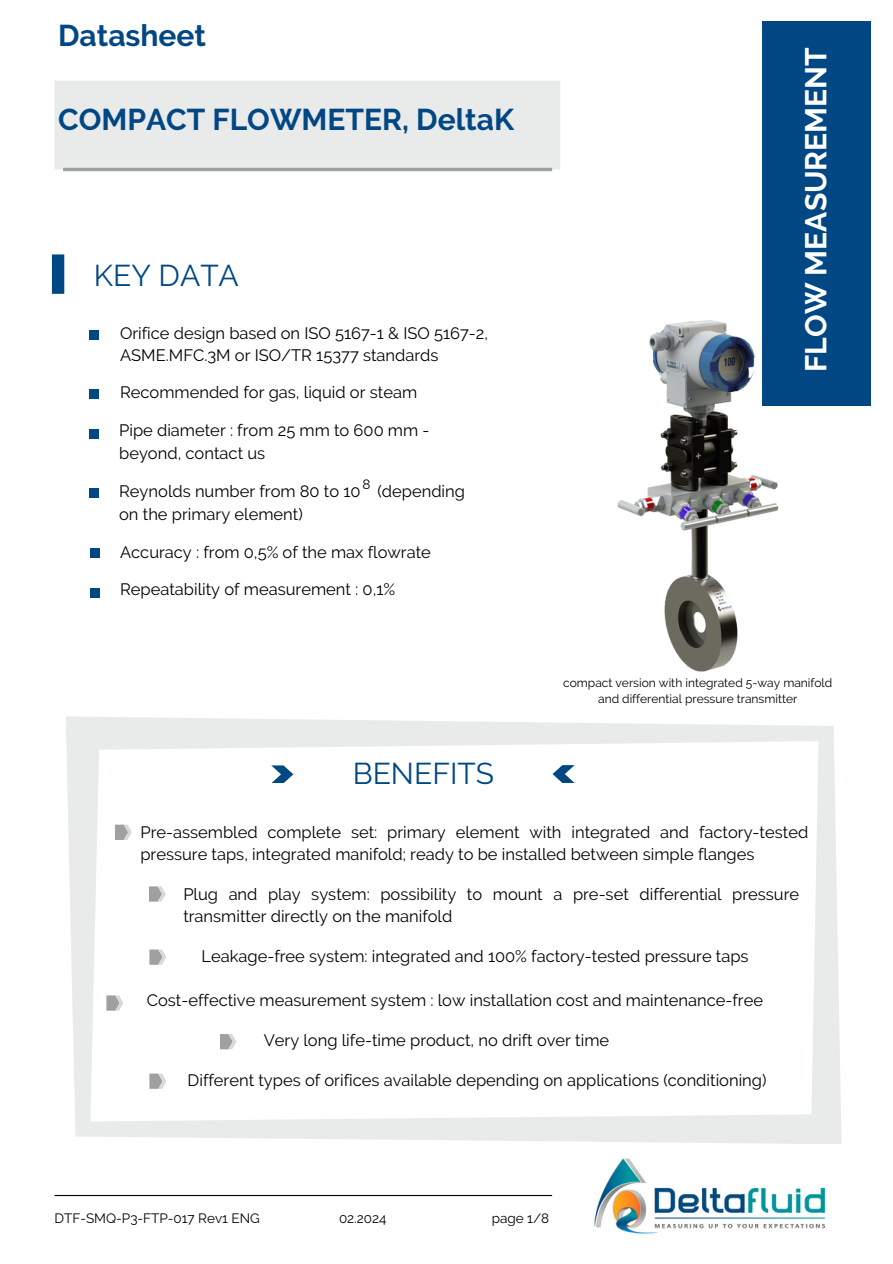
<style>
.page{position:relative;width:893px;height:1264px;background:#fff}
.page>*{position:absolute;margin:0;border:0;box-sizing:border-box;transform-origin:0 0}
.t1{font:700 30px "Raleway";color:#004784}
.t2{font:700 30px "Raleway";color:#fff}
.t3{font:30px "Raleway";color:#004784}
.t4{font:16.5px/22.5px "Raleway";color:#000}
.t5{font:13.5px "Raleway";color:#000}
.t6{font:12px/16px "Raleway";color:#000;text-align:center}
</style>
<div class="page">
<div style="left:761px;top:21px;width:109px;height:385px;background:#004784"></div>
<div style="left:52px;top:254px;width:12px;height:40px;background:#004784"></div>
<div style="left:89px;top:331px;width:9px;height:9px;background:#004784"></div>
<div style="left:89px;top:389px;width:9px;height:9px;background:#004784"></div>
<div style="left:90px;top:549px;width:9px;height:9px;background:#004784"></div>
<div style="left:90px;top:588px;width:9px;height:9px;background:#004784"></div>
<hr style="left:54px;top:1194px;width:498px;height:1px;background:#000">
<div style="left:54px;top:81px;width:506px;height:88px;background:#e9eaea"></div>
<svg style="left:66px;top:716px;width:775px;height:428px"></svg>
<svg style="left:271px;top:765px;width:22px;height:18px"></svg>
<svg style="left:552px;top:765px;width:22px;height:18px"></svg>
<svg style="left:219px;top:1034px;width:17px;height:15px"></svg>
<svg style="left:106px;top:995px;width:17px;height:15px"></svg>
<svg style="left:115px;top:824px;width:17px;height:16px"></svg>
<svg style="left:149px;top:1073px;width:17px;height:15px"></svg>
<svg style="left:149px;top:949px;width:17px;height:15px"></svg>
<hr style="left:63px;top:168px;width:489px;height:3px;background:#9fa0a1">
<img style="left:617px;top:294px;width:254px;height:378px">
<div style="left:89px;top:429px;width:9px;height:9px;background:#004784"></div>
<svg style="left:149px;top:886px;width:17px;height:15px"></svg>
<div style="left:89px;top:488px;width:9px;height:9px;background:#004784"></div>
<img style="left:594px;top:1158px;width:232px;height:76px">
<p class="t1" style="left:58px;top:18px;width:149px">Datasheet</p>
<p class="t1" style="left:58px;top:101px;width:457px">COMPACT FLOWMETER, DeltaK</p>
<p class="t3" style="left:94px;top:257px;width:146px">KEY DATA</p>
<h4 class="t4" style="left:120px;top:321px;width:369px">Orifice design based on ISO 5167-1 &amp; ISO 5167-2,<br>ASME.MFC.3M or ISO/TR 15377 standards</h4>
<h4 class="t4" style="left:120px;top:381px;width:298px">Recommended for gas, liquid or steam</h4>
<p class="t4" style="left:119px;top:419px;width:312px">Pipe diameter : from 25 mm to 600 mm - beyond, contact us</p>
<h4 class="t5" style="left:362px;top:476px;width:10px">8</h4>
<h4 class="t4" style="left:119px;top:480px;width:347px">Reynolds number from 80 to 10 (depending on the primary element)</h4>
<p class="t4" style="left:120px;top:541px;width:312px">Accuracy : from 0,5% of the max flowrate</p>
<h4 class="t4" style="left:120px;top:577px;width:276px">Repeatability of measurement : 0,1%</h4>
<h4 class="t3" style="left:352px;top:755px;width:143px">BENEFITS</h4>
<h2 class="t2" style="left:798px;top:372px;width:326px;rotate:-90deg">FLOW MEASUREMENT</h2>
<p class="t6" style="left:563px;top:675px;width:271px">compact version with integrated 5-way manifold and differential pressure transmitter</p>
<h3 class="t4" style="left:140px;top:820px;width:669px">Pre-assembled complete set: primary element with integrated and factory-tested pressure taps, integrated manifold; ready to be installed between simple flanges</h3>
<h2 class="t4" style="left:183px;top:882px;width:617px">Plug and play system: possibility to mount a pre-set differential pressure transmitter directly on the manifold</h2>
<p class="t4" style="left:201px;top:944px;width:548px">Leakage-free system: integrated and 100% factory-tested pressure taps</p>
<p class="t4" style="left:147px;top:988px;width:617px">Cost-effective measurement system : low installation cost and maintenance-free</p>
<p class="t4" style="left:264px;top:1029px;width:347px">Very long life-time product, no drift over time</p>
<h4 class="t4" style="left:188px;top:1068px;width:580px">Different types of orifices available depending on applications (conditioning)</h4>
<h4 class="t5" style="left:54px;top:1210px;width:207px">DTF-SMQ-P3-FTP-017 Rev1 ENG</h4>
<h4 class="t5" style="left:339px;top:1210px;width:49px">02.2024</h4>
<h4 class="t5" style="left:491px;top:1210px;width:59px">page 1/8</h4>
</div>
